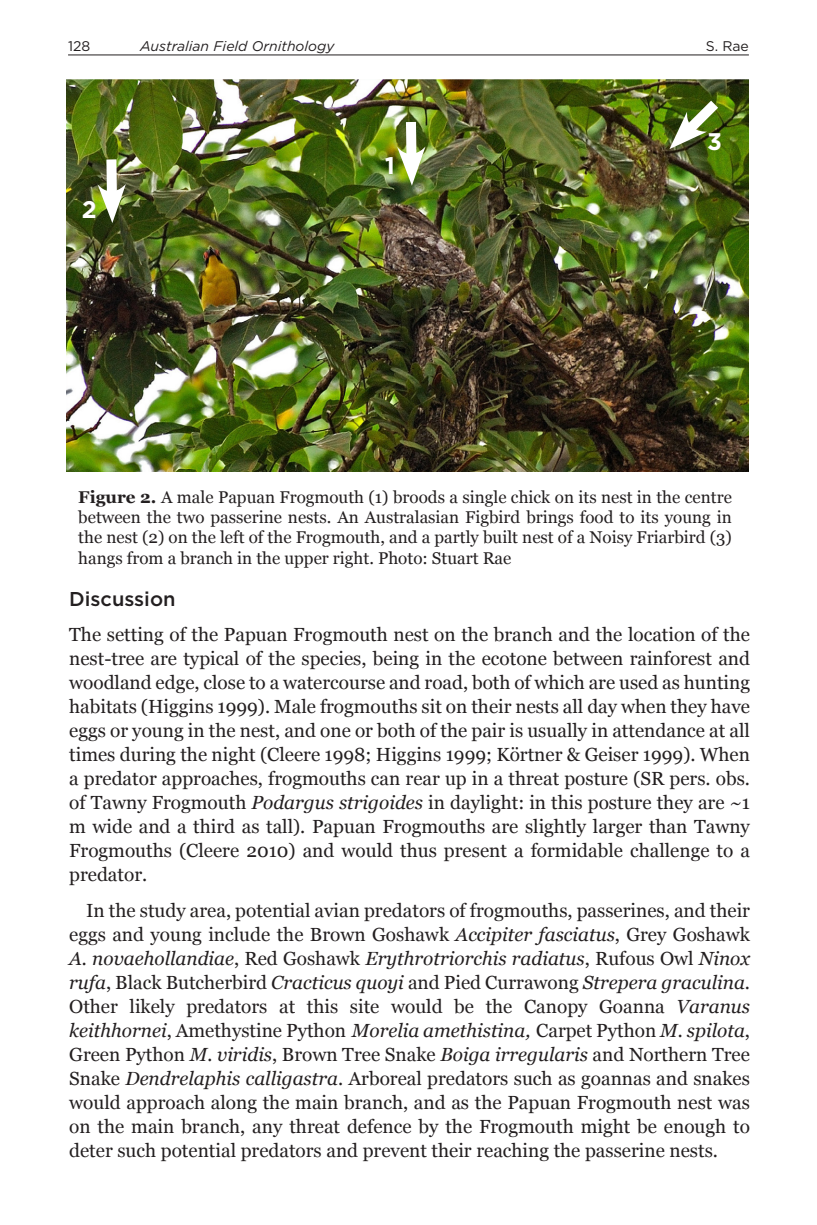
<style>
.page{position:relative;width:817px;height:1225px;background:#fff}
.page>*{position:absolute;margin:0;border:0;box-sizing:border-box;transform-origin:0 0}
.t1{font:700 24px "Gotham";color:#fff}
.First_paragraph{font:500 20px "Gotham";color:#231f20}
.Text_indent_and_spac{font:19px/24px "Georgia";color:#231f20;text-align:justify}
.First_paragraph-2{font:19px/24px "Georgia";color:#231f20;text-align:justify}
.t2{font:17px/20.4px "Georgia";color:#231f20;text-align:justify}
.t3{font:italic 14px "Gotham";color:#231f20}
.t4{font:14px "Gotham";color:#231f20}
.s1{font-weight:700}
.s2{font-style:italic}
</style>
<div class="page">
<hr style="left:68px;top:54px;width:680px;height:1px;background:#231f20">
<img style="left:67px;top:79px;width:681px;height:393px">
<img style="left:98px;top:149px;width:28px;height:74px">
<img style="left:397px;top:112px;width:28px;height:74px">
<svg style="left:669px;top:90px;width:59px;height:59px"></svg>
<p class="t4" style="left:68px;top:37px;width:24px">128</p>
<p class="t3" style="left:140px;top:37px;width:196px">Australian Field Ornithology</p>
<p class="t4" style="left:705px;top:37px;width:45px">S. Rae</p>
<p class="t1" style="left:82px;top:194px;width:16px">2</p>
<p class="t1" style="left:384px;top:150px;width:12px">1</p>
<p class="t1" style="left:707px;top:126px;width:16px">3</p>
<p class="t2" style="left:78px;top:487px;width:655px"><span class="s1">Figure 2.</span> A male Papuan Frogmouth (1) broods a single chick on its nest in the centre between the two passerine nests. An Australasian Figbird brings food to its young in the nest (2) on the left of the Frogmouth, and a partly built nest of a Noisy Friarbird (3) hangs from a branch in the upper right. Photo: Stuart Rae</p>
<p class="First_paragraph" style="left:69px;top:586px;width:108px">Discussion</p>
<p class="First_paragraph-2" style="left:69px;top:623px;width:682px">The setting of the Papuan Frogmouth nest on the branch and the location of the nest-tree are typical of the species, being in the ecotone between rainforest and woodland edge, close to a watercourse and road, both of which are used as hunting habitats (Higgins 1999). Male frogmouths sit on their nests all day when they have eggs or young in the nest, and one or both of the pair is usually in attendance at all times during the night (Cleere 1998; Higgins 1999; Körtner &amp; Geiser 1999). When a predator approaches, frogmouths can rear up in a threat posture (SR pers. obs. of Tawny Frogmouth <span class="s2">Podargus strigoides</span> in daylight: in this posture they are ~1 m wide and a third as tall). Papuan Frogmouths are slightly larger than Tawny Frogmouths (Cleere 2010) and would thus present a formidable challenge to a predator.</p>
<p class="Text_indent_and_spac" style="left:69px;top:898px;width:682px;text-indent:17px">In the study area, potential avian predators of frogmouths, passerines, and their eggs and young include the Brown Goshawk <span class="s2">Accipiter fasciatus</span>, Grey Goshawk <span class="s2">A. novaehollandiae</span>, Red Goshawk <span class="s2">Erythrotriorchis radiatus</span>, Rufous Owl <span class="s2">Ninox rufa</span>, Black Butcherbird <span class="s2">Cracticus quoyi</span> and Pied Currawong <span class="s2">Strepera graculina</span>.<br>Other likely predators at this site would be the Canopy Goanna <span class="s2">Varanus keithhornei</span>, Amethystine Python <span class="s2">Morelia amethistina,</span> Carpet Python <span class="s2">M. spilota</span>, Green Python <span class="s2">M. viridis</span>, Brown Tree Snake <span class="s2">Boiga irregularis</span> and Northern Tree Snake <span class="s2">Dendrelaphis calligastra</span>. Arboreal predators such as goannas and snakes would approach along the main branch, and as the Papuan Frogmouth nest was on the main branch, any threat defence by the Frogmouth might be enough to deter such potential predators and prevent their reaching the passerine nests.</p>
</div>
